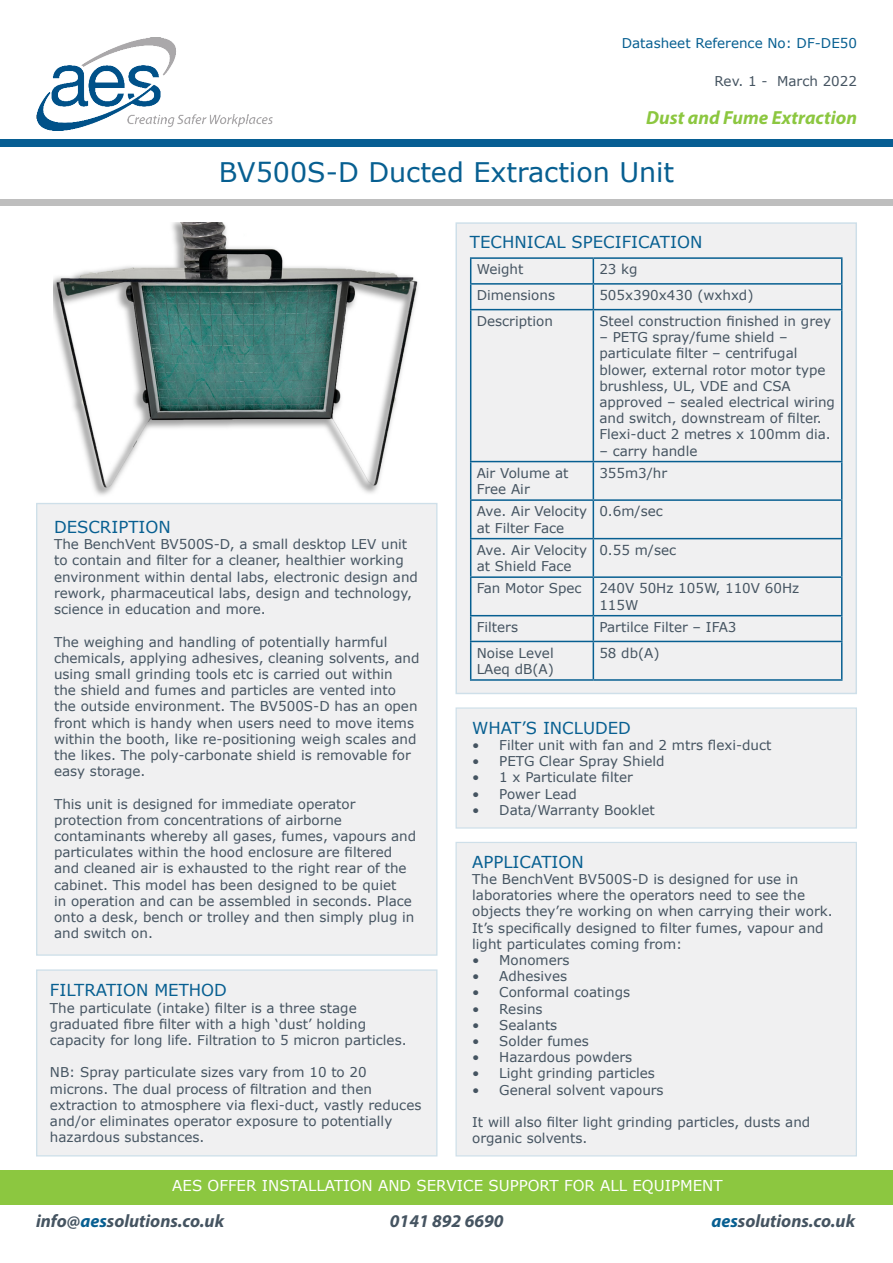
<style>
.page{position:relative;width:893px;height:1263px;background:#fff}
.page>*{position:absolute;margin:0;border:0;box-sizing:border-box;transform-origin:0 0}
.t1{font:27px "Verdana";color:#075f91}
.t2{font:italic 700 19.05px "Myriad Pro";color:#8cc740}
.t3{font:italic 700 18px "Myriad Pro";color:#455461}
.t4{font:16.5px "Verdana";color:#075f91}
.t5{font:15px "Verdana";color:#fff}
.t6{font:13.5px/16.2px "Verdana";color:#455461}
.t7{font:13.5px "Verdana";color:#075f91}
.s1{color:#075f91}
</style>
<div class="page">
<div style="left:0;top:140px;width:893px;height:7px;background:#075e93"></div>
<div style="left:0;top:199px;width:893px;height:6px;background:#bebebe"></div>
<div style="left:0;top:1170px;width:893px;height:35px;background:#8cc740"></div>
<img style="left:36px;top:37px;width:237px;height:94px">
<div style="left:36px;top:503px;width:401px;height:453px;background:#f0f0f1"></div>
<div style="left:455px;top:842px;width:402px;height:314px;background:#f0f0f1"></div>
<div style="left:455px;top:222px;width:402px;height:472px;background:#f0f0f1"></div>
<hr style="left:470px;top:257px;width:123px;height:2px;background:#075f91">
<hr style="left:593px;top:257px;width:249px;height:2px;background:#075f91">
<hr style="left:470px;top:283px;width:123px;height:2px;background:#075f91">
<svg style="left:470px;top:259px;width:1px;height:50px"></svg>
<hr style="left:593px;top:283px;width:249px;height:2px;background:#075f91">
<svg style="left:593px;top:259px;width:1px;height:50px"></svg>
<svg style="left:841px;top:259px;width:1px;height:50px"></svg>
<hr style="left:470px;top:309px;width:123px;height:1px;background:#075f91">
<hr style="left:470px;top:310px;width:1px;height:151px;background:#075f91">
<hr style="left:593px;top:309px;width:249px;height:1px;background:#075f91">
<hr style="left:593px;top:310px;width:1px;height:151px;background:#075f91">
<hr style="left:841px;top:310px;width:1px;height:151px;background:#075f91">
<hr style="left:470px;top:461px;width:123px;height:1px;background:#075f91">
<hr style="left:470px;top:462px;width:1px;height:37px;background:#075f91">
<hr style="left:593px;top:461px;width:249px;height:1px;background:#075f91">
<hr style="left:593px;top:462px;width:1px;height:37px;background:#075f91">
<hr style="left:841px;top:462px;width:1px;height:37px;background:#075f91">
<hr style="left:470px;top:499px;width:123px;height:2px;background:#075f91">
<hr style="left:470px;top:501px;width:1px;height:37px;background:#075f91">
<hr style="left:593px;top:499px;width:249px;height:2px;background:#075f91">
<hr style="left:593px;top:501px;width:1px;height:37px;background:#075f91">
<hr style="left:841px;top:501px;width:1px;height:37px;background:#075f91">
<hr style="left:470px;top:538px;width:123px;height:1px;background:#075f91">
<hr style="left:470px;top:539px;width:1px;height:37px;background:#075f91">
<hr style="left:593px;top:538px;width:249px;height:1px;background:#075f91">
<hr style="left:593px;top:539px;width:1px;height:37px;background:#075f91">
<hr style="left:841px;top:539px;width:1px;height:37px;background:#075f91">
<hr style="left:470px;top:576px;width:123px;height:2px;background:#075f91">
<hr style="left:470px;top:578px;width:1px;height:37px;background:#075f91">
<hr style="left:593px;top:576px;width:249px;height:2px;background:#075f91">
<hr style="left:593px;top:578px;width:1px;height:37px;background:#075f91">
<hr style="left:841px;top:578px;width:1px;height:37px;background:#075f91">
<hr style="left:470px;top:615px;width:123px;height:1px;background:#075f91">
<svg style="left:470px;top:616px;width:1px;height:25px"></svg>
<hr style="left:593px;top:615px;width:249px;height:1px;background:#075f91">
<svg style="left:593px;top:616px;width:1px;height:25px"></svg>
<svg style="left:841px;top:616px;width:1px;height:25px"></svg>
<hr style="left:470px;top:641px;width:123px;height:1px;background:#075f91">
<hr style="left:470px;top:642px;width:1px;height:37px;background:#075f91">
<hr style="left:593px;top:641px;width:249px;height:1px;background:#075f91">
<hr style="left:593px;top:642px;width:1px;height:37px;background:#075f91">
<hr style="left:841px;top:642px;width:1px;height:37px;background:#075f91">
<hr style="left:470px;top:679px;width:123px;height:2px;background:#075f91">
<hr style="left:593px;top:679px;width:249px;height:2px;background:#075f91">
<div style="left:455px;top:707px;width:402px;height:122px;background:#f0f0f1"></div>
<div style="left:36px;top:969px;width:401px;height:187px;background:#f0f0f1"></div>
<img style="left:53px;top:222px;width:365px;height:273px">
<p class="t7" style="left:622px;top:34px;width:237px">Datasheet Reference No: DF-DE50</p>
<p class="t6" style="left:715px;top:73px;width:144px">Rev. 1 - March 2022</p>
<p class="t2" style="left:646px;top:105px;width:212px">Dust and Fume Extraction</p>
<p class="t1" style="left:219px;top:154px;width:457px">BV500S-D Ducted Extraction Unit</p>
<p class="t4" style="left:54px;top:516px;width:118px">DESCRIPTION</p>
<p class="t6" style="left:54px;top:536px;width:365px">The BenchVent BV500S-D, a small desktop LEV unit to contain and filter for a cleaner, healthier working environment within dental labs, electronic design and rework, pharmaceutical labs, design and technology, science in education and more.</p>
<p class="t6" style="left:54px;top:633px;width:367px">The weighing and handling of potentially harmful chemicals, applying adhesives, cleaning solvents, and using small grinding tools etc is carried out within<br>the shield and fumes and particles are vented into the outside environment. The BV500S-D has an open front which is handy when users need to move items within the booth, like re-positioning weigh scales and the likes. The poly-carbonate shield is removable for easy storage.</p>
<p class="t6" style="left:54px;top:795px;width:364px">This unit is designed for immediate operator protection from concentrations of airborne contaminants whereby all gases, fumes, vapours and particulates within the hood enclosure are filtered and cleaned air is exhausted to the right rear of the cabinet. This model has been designed to be quiet<br>in operation and can be assembled in seconds. Place onto a desk, bench or trolley and then simply plug in and switch on.</p>
<p class="t4" style="left:50px;top:979px;width:179px">FILTRATION METHOD</p>
<p class="t6" style="left:50px;top:999px;width:358px">The particulate (intake) filter is a three stage graduated fibre filter with a high ‘dust’ holding capacity for long life. Filtration to 5 micron particles.</p>
<p class="t6" style="left:50px;top:1064px;width:373px">NB: Spray particulate sizes vary from 10 to 20 microns. The dual process of filtration and then extraction to atmosphere via flexi-duct, vastly reduces and/or eliminates operator exposure to potentially hazardous substances.</p>
<p class="t4" style="left:470px;top:231px;width:234px">TECHNICAL SPECIFICATION</p>
<p class="t6" style="left:477px;top:261px;width:48px">Weight</p>
<p class="t6" style="left:599px;top:261px;width:40px">23 kg</p>
<p class="t6" style="left:477px;top:287px;width:80px">Dimensions</p>
<p class="t6" style="left:599px;top:287px;width:156px">505x390x430 (wxhxd)</p>
<p class="t6" style="left:477px;top:313px;width:78px">Description</p>
<p class="t6" style="left:599px;top:313px;width:233px">Steel construction finished in grey</p>
<p class="t6" style="left:599px;top:329px;width:190px">– PETG spray/fume shield –</p>
<p class="t6" style="left:599px;top:345px;width:228px">particulate filter – centrifugal blower, external rotor motor type brushless, UL, VDE and CSA</p>
<p class="t6" style="left:599px;top:394px;width:237px">approved – sealed electrical wiring and switch, downstream of filter.<br>Flexi-duct 2 metres x 100mm dia.</p>
<p class="t6" style="left:599px;top:442px;width:100px">– carry handle</p>
<p class="t6" style="left:477px;top:465px;width:93px">Air Volume at<br>Free Air</p>
<p class="t6" style="left:599px;top:465px;width:69px">355m3/hr</p>
<p class="t6" style="left:477px;top:503px;width:112px">Ave. Air Velocity at Filter Face</p>
<p class="t6" style="left:599px;top:503px;width:65px">0.6m/sec</p>
<p class="t6" style="left:477px;top:542px;width:112px">Ave. Air Velocity at Shield Face</p>
<p class="t6" style="left:599px;top:542px;width:78px">0.55 m/sec</p>
<p class="t6" style="left:477px;top:580px;width:106px">Fan Motor Spec</p>
<p class="t6" style="left:599px;top:580px;width:201px">240V 50Hz 105W, 110V 60Hz<br>115W</p>
<p class="t6" style="left:477px;top:619px;width:43px">Filters</p>
<p class="t6" style="left:599px;top:619px;width:139px">Partilce Filter – IFA3</p>
<p class="t6" style="left:477px;top:645px;width:79px">Noise Level<br>LAeq dB(A)</p>
<p class="t6" style="left:599px;top:645px;width:62px">58 db(A)</p>
<p class="t4" style="left:472px;top:716px;width:160px">WHAT’S INCLUDED</p>
<p class="t6" style="left:472px;top:737px;width:301px">• Filter unit with fan and 2 mtrs flexi-duct</p>
<p class="t6" style="left:472px;top:753px;width:194px">• PETG Clear Spray Shield</p>
<p class="t6" style="left:472px;top:769px;width:162px">• 1 x Particulate filter</p>
<p class="t6" style="left:472px;top:785px;width:106px">• Power Lead</p>
<p class="t6" style="left:472px;top:802px;width:184px">• Data/Warranty Booklet</p>
<p class="t4" style="left:472px;top:850px;width:113px">APPLICATION</p>
<p class="t6" style="left:472px;top:871px;width:362px">The BenchVent BV500S-D is designed for use in laboratories where the operators need to see the objects they’re working on when carrying their work.<br>It’s specifically designed to filter fumes, vapour and light particulates coming from:</p>
<p class="t6" style="left:472px;top:952px;width:99px">• Monomers</p>
<p class="t6" style="left:472px;top:968px;width:96px">• Adhesives</p>
<p class="t6" style="left:472px;top:984px;width:159px">• Conformal coatings</p>
<p class="t6" style="left:472px;top:1000px;width:72px">• Resins</p>
<p class="t6" style="left:472px;top:1017px;width:87px">• Sealants</p>
<p class="t6" style="left:472px;top:1033px;width:118px">• Solder fumes</p>
<p class="t6" style="left:472px;top:1049px;width:162px">• Hazardous powders</p>
<p class="t6" style="left:472px;top:1065px;width:184px">• Light grinding particles</p>
<p class="t6" style="left:472px;top:1081px;width:193px">• General solvent vapours</p>
<p class="t6" style="left:472px;top:1114px;width:340px">It will also filter light grinding particles, dusts and organic solvents.</p>
<p class="t5" style="left:172px;top:1175px;width:552px">AES OFFER INSTALLATION AND SERVICE SUPPORT FOR ALL EQUIPMENT</p>
<p class="t3" style="left:36px;top:1209px;width:190px">info@<span class="s1">aes</span>solutions.co.uk</p>
<p class="t3" style="left:390px;top:1209px;width:115px">0141 892 6690</p>
<p class="t3" style="left:711px;top:1209px;width:145px"><span class="s1">aes</span>solutions.co.uk</p>
</div>
